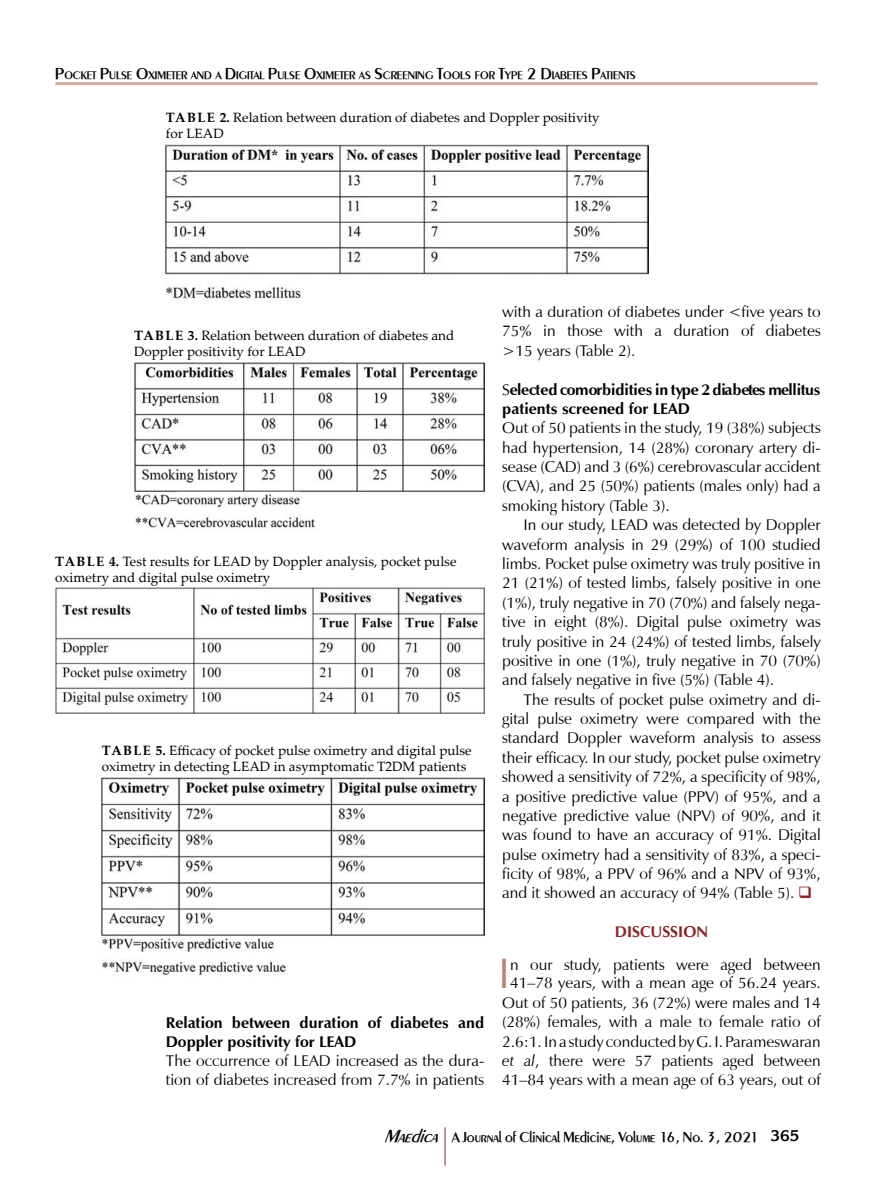
<style>
.page{position:relative;width:893px;height:1191px;background:#fff}
.page>*{position:absolute;margin:0;border:0;box-sizing:border-box;transform-origin:0 0}
.t1{font:43.35px "Z Humanist Normal";color:#b98272}
.t2{font:15.75px/19.4px "Z Humanist Normal";color:#000;text-align:justify}
.t3{font:700 15.75px/18.9px "Z Humanist";color:#000}
.t4{font:700 15.75px "Z Humanist";color:#8a2529}
.t5{font:500 15px "Peinaud";letter-spacing:-.005em;color:#000}
.t6{font:13.5px/16.2px "Palatino Linotype";color:#000}
.t7{font:500 11.55px "Peinaud";color:#000}
.s1{font-size:16.5px}
.s2{font-weight:700}
.s3{font-family:"Z Humanist Normal";font-weight:400}
.s4{color:#8a2529}
.s5{font-family:"Z Humanist";font-style:italic}
.s6{font-style:italic;font-size:18px}
.s7{font-family:"Korina";font-weight:700}
</style>
<div class="page">
<hr style="left:55px;top:82px;width:762px;height:3px;background:#d0aca0">
<hr style="left:445px;top:1127px;width:1px;height:38px;background:#8a2529">
<img style="left:166px;top:145px;width:482px;height:156px">
<img style="left:134px;top:362px;width:350px;height:169px">
<img style="left:55px;top:587px;width:429px;height:126px">
<img style="left:102px;top:778px;width:382px;height:198px">
<p class="t7" style="left:55px;top:68px;width:582px"><span class="s1">P</span>OCKET <span class="s1">P</span>ULSE <span class="s1">O</span>XIMETER AND A <span class="s1">D</span>IGITAL <span class="s1">P</span>ULSE <span class="s1">O</span>XIMETER AS <span class="s1">S</span>CREENING <span class="s1">T</span>OOLS FOR <span class="s1">T</span>YPE <span class="s1">2 D</span>IABETES <span class="s1">P</span>ATIENTS</p>
<p class="t6" style="left:166px;top:109px;width:435px"><span class="s2">TABLE 2.</span> Relation between duration of diabetes and Doppler positivity for LEAD</p>
<p class="t6" style="left:134px;top:327px;width:322px"><span class="s2">TABLE 3.</span> Relation between duration of diabetes and<br>Doppler positivity for LEAD</p>
<p class="t6" style="left:55px;top:553px;width:403px"><span class="s2">TABLE 4.</span> Test results for LEAD by Doppler analysis, pocket pulse oximetry and digital pulse oximetry</p>
<p class="t6" style="left:102px;top:741px;width:371px"><span class="s2">TABLE 5.</span> Efficacy of pocket pulse oximetry and digital pulse oximetry in detecting LEAD in asymptomatic T2DM patients</p>
<p class="t3" style="left:166px;top:1013px;width:320px">Relation between duration of diabetes and<br>Doppler positivity for LEAD</p>
<p class="t2" style="left:166px;top:1051px;width:320px;line-height:18.9px">The occurrence of LEAD increased as the dura&shy;tion of diabetes increased from 7.7% in patients</p>
<p class="t2" style="left:502px;top:302px;width:320px">with a duration of diabetes under &lt;five years to 75% in those with a duration of diabetes &gt;15 years (Table 2).</p>
<p class="t3" style="left:502px;top:379px;width:320px;line-height:19.4px"><span class="s3">S</span>elected comorbidities in type 2 diabetes mellitus patients screened for LEAD</p>
<p class="t2" style="left:502px;top:418px;width:320px">Out of 50 patients in the study, 19 (38%) subjects had hypertension, 14 (28%) coronary artery di&shy;sease (CAD) and 3 (6%) cerebrovascular accident (CVA), and 25 (50%) patients (males only) had a smoking history (Table 3).</p>
<p class="t2" style="left:502px;top:515px;width:320px;text-indent:21px">In our study, LEAD was detected by Doppler waveform analysis in 29 (29%) of 100 studied limbs. Pocket pulse oximetry was truly positive in 21 (21%) of tested limbs, falsely positive in one (1%), truly negative in 70 (70%) and falsely nega&shy;tive in eight (8%). Digital pulse oximetry was truly positive in 24 (24%) of tested limbs, falsely positive in one (1%), truly negative in 70 (70%) and falsely negative in five (5%) (Table 4).</p>
<p class="t2" style="left:502px;top:690px;width:320px;text-indent:21px">The results of pocket pulse oximetry and di&shy;gital pulse oximetry were compared with the standard Doppler waveform analysis to assess their efficacy. In our study, pocket pulse oximetry showed a sensitivity of 72%, a specificity of 98%, a positive predictive value (PPV) of 95%, and a negative predictive value (NPV) of 90%, and it was found to have an accuracy of 91%. Digital pulse oximetry had a sensitivity of 83%, a speci&shy;ficity of 98%, a PPV of 96% and a NPV of 93%, and it showed an accuracy of 94% (Table 5). <span class="s4">❑</span></p>
<p class="t4" style="left:615px;top:922px;width:95px">DISCUSSION</p>
<h1 class="t1" style="left:498px;top:948px;width:13px">I</h1>
<p class="t2" style="left:502px;top:954px;width:320px;text-align:center">n our study, patients were aged between 41–78 years, with a mean age of 56.24 years.<br>Out of 50 patients, 36 (72%) were males and 14 (28%) females, with a male to female ratio of 2.6:1. In a study conducted by G. I. Parameswaran <span class="s5">et al</span>, there were 57 patients aged between 41–84 years with a mean age of 63 years, out of</p>
<p class="t5" style="left:384px;top:1127px;width:417px"><span class="s6">Maedica</span> A Journal of Clinical Medicine, Volume 16, No. 3, 2021 <span class="s7">365</span></p>
</div>
